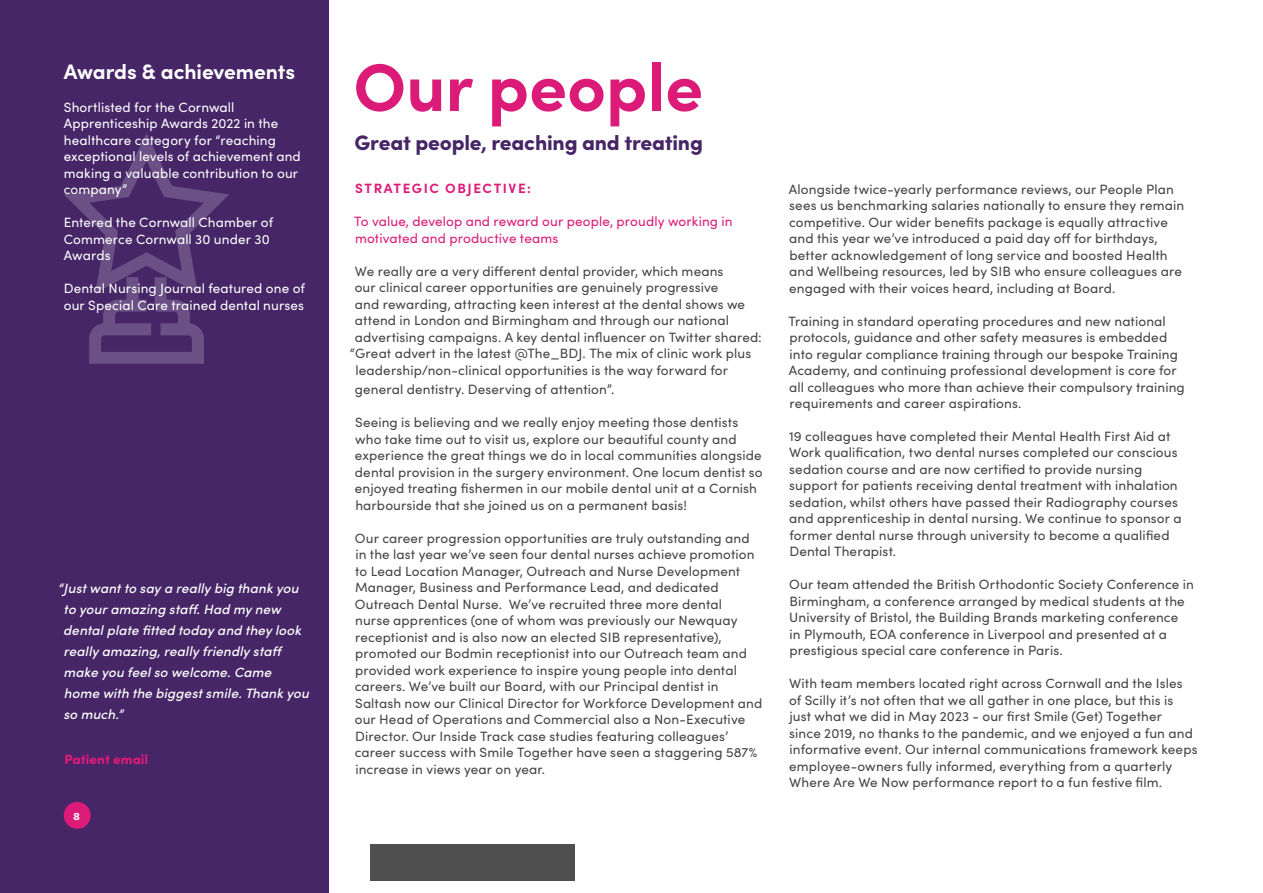
<style>
.page{position:relative;width:1263px;height:893px;background:#fff}
.page>*{position:absolute;margin:0;border:0;box-sizing:border-box;transform-origin:0 0}
.t1{font:700 67.5px "Sofia Pro";color:#dc1b78}
.t2{font:900 21px "Sofia Pro";letter-spacing:-.01em;color:#462667}
.t3{font:700 21px "Sofia Pro";letter-spacing:-.005em;color:#fff}
.t4{font:13.5px/16.5px "Sofia Pro";letter-spacing:.01em;color:#454444}
.t5{font:13.5px/16.5px "Sofia Pro";letter-spacing:.01em;color:#fff}
.t6{font:italic 500 13.5px/21px "Sofia Pro";letter-spacing:.01em;color:#fff}
.t7{font:13.5px/16.5px "Sofia Pro";letter-spacing:.01em;color:#dc1b78}
.t8{font:700 13.5px "Sofia Pro";letter-spacing:.12em;color:#dc1b78}
.t9{font:900 13.5px "Sofia Pro";color:#dc1b78}
.t10{font:700 10.5px "Proxima Nova";color:#fff}
</style>
<div class="page">
<div style="left:0;top:0;width:328px;height:893px;background:#462667"></div>
<div style="left:64px;top:802px;width:27px;height:27px;background:#dc1b78;border-radius:50%"></div>
<div style="left:370px;top:844px;width:204px;height:36px;background:#504f4f"></div>
<svg style="left:64px;top:134px;width:165px;height:230px"></svg>
<h2 class="t3" style="left:64px;top:55px;width:233px">Awards &amp; achievements</h2>
<p class="t5" style="left:64px;top:98px;width:239px">Shortlisted for the Cornwall<br>Apprenticeship Awards 2022 in the healthcare category for “reaching exceptional levels of achievement and making a valuable contribution to our company”</p>
<p class="t5" style="left:64px;top:213px;width:211px">Entered the Cornwall Chamber of<br>Commerce Cornwall 30 under 30<br>Awards</p>
<p class="t5" style="left:64px;top:279px;width:243px">Dental Nursing Journal featured one of our Special Care trained dental nurses</p>
<p class="t6" style="left:63px;top:577px;width:247px;text-indent:-5px">“Just want to say a really big thank you to your amazing staff. Had my new dental plate fitted today and they look really amazing, really friendly staff make you feel so welcome. Came home with the biggest smile. Thank you so much.”</p>
<p class="t9" style="left:64px;top:749px;width:85px">Patient email</p>
<p class="t10" style="left:73px;top:810px;width:8px">8</p>
<h1 class="t1" style="left:353px;top:35px;width:351px">Our people</h1>
<h2 class="t2" style="left:355px;top:126px;width:350px">Great people, reaching and treating</h2>
<p class="t8" style="left:355px;top:178px;width:177px">STRATEGIC OBJECTIVE:</p>
<p class="t7" style="left:354px;top:212px;width:380px">To value, develop and reward our people, proudly working in motivated and productive teams</p>
<p class="t4" style="left:355px;top:262px;width:370px">We really are a very different dental provider, which means</p>
<p class="t4" style="left:355px;top:278px;width:365px">our clinical career opportunities are genuinely progressive</p>
<p class="t4" style="left:355px;top:295px;width:392px">and rewarding, attracting keen interest at the dental shows we</p>
<p class="t4" style="left:355px;top:311px;width:376px">attend in London and Birmingham and through our national</p>
<p class="t4" style="left:355px;top:328px;width:408px">advertising campaigns. A key dental influencer on Twitter shared:</p>
<p class="t4" style="left:350px;top:344px;width:403px">“Great advert in the latest @The_BDJ. The mix of clinic work plus</p>
<p class="t4" style="left:355px;top:361px;width:374px">leadership/non-clinical opportunities is the way forward for</p>
<p class="t4" style="left:355px;top:380px;width:261px">general dentistry. Deserving of attention”.</p>
<p class="t4" style="left:355px;top:413px;width:409px">Seeing is believing and we really enjoy meeting those dentists who take time out to visit us, explore our beautiful county and experience the great things we do in local communities alongside dental provision in the surgery environment. One locum dentist so enjoyed treating fishermen in our mobile dental unit at a Cornish harbourside that she joined us on a permanent basis!</p>
<p class="t4" style="left:355px;top:529px;width:409px">Our career progression opportunities are truly outstanding and in the last year we’ve seen four dental nurses achieve promotion to Lead Location Manager, Outreach and Nurse Development Manager, Business and Performance Lead, and dedicated Outreach Dental Nurse. We’ve recruited three more dental<br>nurse apprentices (one of whom was previously our Newquay receptionist and is also now an elected SIB representative), promoted our Bodmin receptionist into our Outreach team and provided work experience to inspire young people into dental careers. We’ve built our Board, with our Principal dentist in Saltash now our Clinical Director for Workforce Development and our Head of Operations and Commercial also a Non-Executive Director. Our Inside Track case studies featuring colleagues’ career success with Smile Together have seen a staggering 587% increase in views year on year.</p>
<p class="t4" style="left:789px;top:180px;width:397px">Alongside twice-yearly performance reviews, our People Plan sees us benchmarking salaries nationally to ensure they remain competitive. Our wider benefits package is equally attractive and this year we’ve introduced a paid day off for birthdays, better acknowledgement of long service and boosted Health and Wellbeing resources, led by SIB who ensure colleagues are engaged with their voices heard, including at Board.</p>
<p class="t4" style="left:788px;top:312px;width:398px">Training in standard operating procedures and new national protocols, guidance and other safety measures is embedded into regular compliance training through our bespoke Training Academy, and continuing professional development is core for all colleagues who more than achieve their compulsory training requirements and career aspirations.</p>
<p class="t4" style="left:789px;top:427px;width:394px">19 colleagues have completed their Mental Health First Aid at Work qualification, two dental nurses completed our conscious sedation course and are now certified to provide nursing support for patients receiving dental treatment with inhalation sedation, whilst others have passed their Radiography courses and apprenticeship in dental nursing. We continue to sponsor a former dental nurse through university to become a qualified Dental Therapist.</p>
<p class="t4" style="left:789px;top:576px;width:406px">Our team attended the British Orthodontic Society Conference in Birmingham, a conference arranged by medical students at the University of Bristol, the Building Brands marketing conference<br>in Plymouth, EOA conference in Liverpool and presented at a prestigious special care conference in Paris.</p>
<p class="t4" style="left:789px;top:675px;width:410px">With team members located right across Cornwall and the Isles of Scilly it’s not often that we all gather in one place, but this is just what we did in May 2023 - our first Smile (Get) Together<br>since 2019, no thanks to the pandemic, and we enjoyed a fun and informative event. Our internal communications framework keeps employee-owners fully informed, everything from a quarterly Where Are We Now performance report to a fun festive film.</p>
</div>
